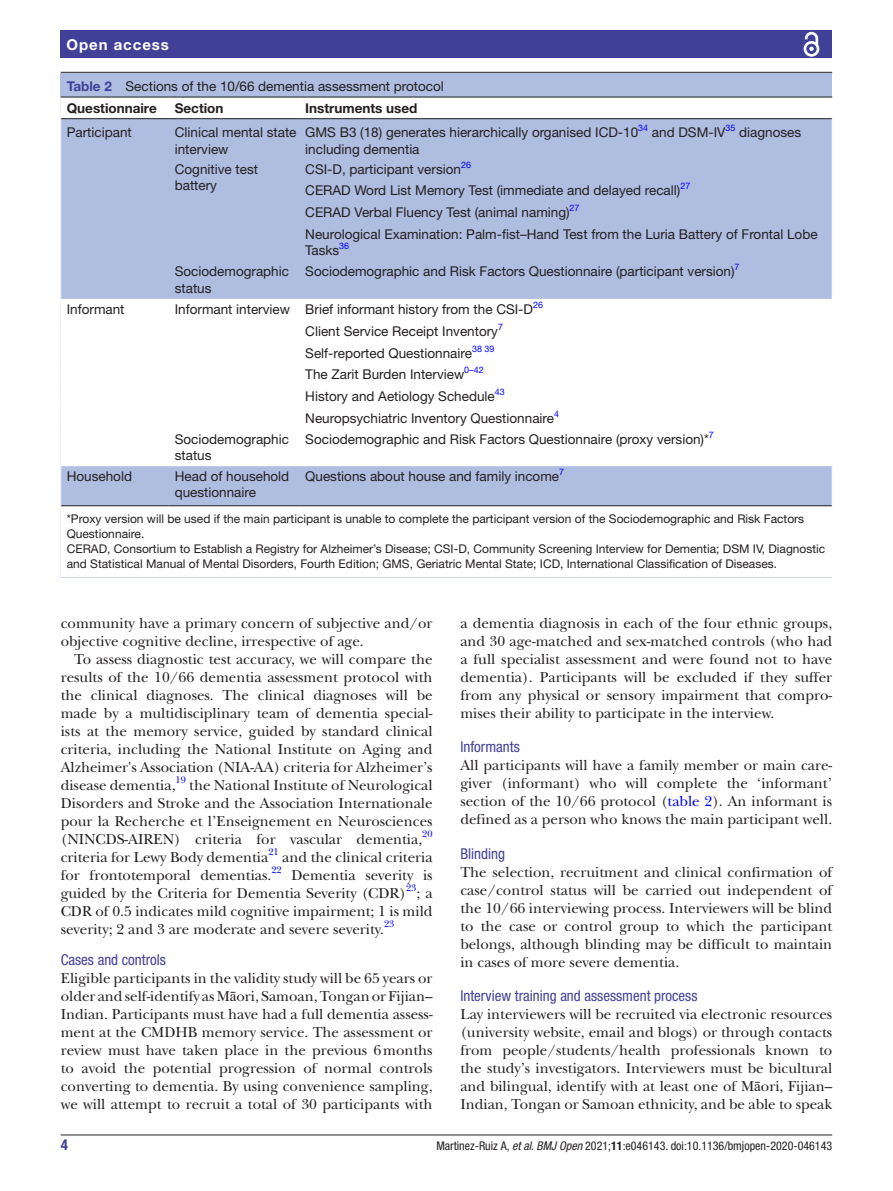
<style>
.page{position:relative;width:893px;height:1191px;background:#fff}
.page>*{position:absolute;margin:0;border:0;box-sizing:border-box;transform-origin:0 0}
.t1{font:15px/18px "New Baskerville";color:#231f20;text-align:justify}
.t2{font:condensed 15px "Helvetica Neue LT Std";color:#414099}
.t3{font:700 15px "Helvetica Neue LT Std";letter-spacing:.065em;color:#fff}
.t4{font:700 condensed 15px "Helvetica Neue LT Std";color:#414099}
.t5{font:13.5px/16.2px "Helvetica Neue LT Std";color:#231f20}
.t6{font:700 13.5px "Helvetica Neue LT Std";color:#231f20}
.t7{font:12px/15px "Helvetica Neue LT Std";color:#231f20}
.t8{font:condensed 12px "Helvetica Neue LT Std";color:#231f20}
.t9{font:9.9px "New Baskerville";color:#00f}
.t10{font:9px "Helvetica Neue LT Std";color:#00f}
.s1{font-weight:700;color:#414099}
.s2{font-weight:700}
.s3{font-family:"Times New Roman"}
.s4{color:#00f}
.s5{font-style:italic}
</style>
<div class="page">
<hr style="left:61px;top:1134px;width:771px;height:1px;background:#231f20">
<div style="left:61px;top:31px;width:771px;height:27px;background:#414099"></div>
<svg style="left:803px;top:31px;width:17px;height:26px"></svg>
<div style="left:61px;top:73px;width:771px;height:504px;background:#afbde1"></div>
<hr style="left:61px;top:72px;width:771px;height:1px;background:#231f20">
<div style="left:61px;top:98px;width:771px;height:479px;background:#fff"></div>
<svg style="left:61px;top:119px;width:771px;height:386px"></svg>
<hr style="left:61px;top:97px;width:108px;height:1px;background:#231f20">
<hr style="left:61px;top:118px;width:108px;height:1px;background:#231f20">
<hr style="left:169px;top:97px;width:130px;height:1px;background:#231f20">
<hr style="left:169px;top:118px;width:130px;height:1px;background:#231f20">
<hr style="left:299px;top:97px;width:533px;height:1px;background:#231f20">
<hr style="left:299px;top:118px;width:533px;height:1px;background:#231f20">
<hr style="left:169px;top:505px;width:130px;height:1px;background:#231f20">
<hr style="left:299px;top:505px;width:533px;height:1px;background:#231f20">
<hr style="left:61px;top:505px;width:108px;height:1px;background:#231f20">
<svg style="left:60px;top:97px;width:1px;height:22px"></svg>
<svg style="left:60px;top:158px;width:1px;height:65px"></svg>
<svg style="left:60px;top:299px;width:1px;height:129px"></svg>
<hr style="left:67px;top:537px;width:765px;height:2px;background:#fff">
<hr style="left:67px;top:567px;width:765px;height:2px;background:#fff">
<p class="t3" style="left:66px;top:35px;width:104px">Open access</p>
<p class="t5" style="left:67px;top:75px;width:379px;line-height:22px"><span class="s1">Table 2</span> Sections of the 10/66 dementia assessment protocol<br><span class="s2">Questionnaire</span></p>
<p class="t6" style="left:175px;top:99px;width:50px">Section</p>
<p class="t6" style="left:305px;top:99px;width:114px">Instruments used</p>
<p class="t5" style="left:67px;top:124px;width:67px">Participant</p>
<p class="t5" style="left:175px;top:124px;width:123px">Clinical mental state interview</p>
<p class="t5" style="left:305px;top:124px;width:497px">GMS B3 (18) generates hierarchically organised ICD-10<sup>34</sup> and DSM-IV<sup>35</sup> diagnoses including dementia</p>
<p class="t5" style="left:175px;top:161px;width:85px">Cognitive test battery</p>
<p class="t5" style="left:305px;top:161px;width:157px">CSI-D, participant version</p>
<p class="t10" style="left:461px;top:159px;width:11px">26</p>
<p class="t5" style="left:305px;top:179px;width:514px;line-height:21.6px">CERAD Word List Memory Test (immediate and delayed recall)<sup>27<br></sup>CERAD Verbal Fluency Test (animal naming)<sup>27<br></sup>Neurological Examination: Palm-fist–Hand Test from the Luria Battery of Frontal Lobe</p>
<p class="t5" style="left:305px;top:242px;width:45px">Tasks<sup>36</sup></p>
<p class="t5" style="left:175px;top:263px;width:116px">Sociodemographic status</p>
<p class="t5" style="left:305px;top:263px;width:436px">Sociodemographic and Risk Factors Questionnaire (participant version)<sup>7</sup></p>
<p class="t5" style="left:67px;top:301px;width:59px">Informant</p>
<p class="t5" style="left:305px;top:298px;width:239px;line-height:21.6px;text-indent:-130px">Informant interview Brief informant history from the CSI-D<sup>26<br></sup>Client Service Receipt Inventory<sup>7<br></sup>Self-reported Questionnaire<sup>38</sup> <sup>39<br></sup>The Zarit Burden Interview</p>
<p class="t10" style="left:464px;top:364px;width:21px">0–42</p>
<p class="t5" style="left:305px;top:388px;width:191px">History and Aetiology Schedule</p>
<p class="t10" style="left:495px;top:386px;width:11px">43</p>
<p class="t5" style="left:305px;top:409px;width:250px">Neuropsychiatric Inventory Questionnaire</p>
<p class="t10" style="left:554px;top:408px;width:6px">4</p>
<p class="t5" style="left:175px;top:431px;width:116px">Sociodemographic status</p>
<p class="t5" style="left:305px;top:431px;width:410px">Sociodemographic and Risk Factors Questionnaire (proxy version)*<sup>7</sup></p>
<p class="t5" style="left:67px;top:467px;width:67px">Household</p>
<p class="t5" style="left:175px;top:467px;width:116px">Head of household questionnaire</p>
<p class="t5" style="left:305px;top:467px;width:260px">Questions about house and family income<sup>7</sup></p>
<p class="t7" style="left:67px;top:511px;width:760px">*Proxy version will be used if the main participant is unable to complete the participant version of the Sociodemographic and Risk Factors Questionnaire.<br>CERAD, Consortium to Establish a Registry for Alzheimer’s Disease; CSI-D, Community Screening Interview for Dementia; DSM IV, Diagnostic and Statistical Manual of Mental Disorders, Fourth Edition; GMS, Geriatric Mental State; ICD, International Classification of Diseases.</p>
<p class="t1" style="left:61px;top:614px;width:373px">community have a primary concern of subjective and/or objective cognitive decline, irrespective of age.</p>
<p class="t1" style="left:61px;top:650px;width:373px;text-indent:14px">To assess diagnostic test accuracy, we will compare the results of the 10/66 dementia assessment protocol with the clinical diagnoses. The clinical diagnoses will be made by a multidisciplinary team of dementia special&shy;ists at the memory service, guided by standard clinical criteria, including the National Institute on Aging and Alzheimer's Association (NIA-AA) criteria for Alzheimer’s disease dementia,</p>
<p class="t9" style="left:176px;top:774px;width:12px">19</p>
<p class="t1" style="left:61px;top:776px;width:373px;text-indent:128px">the National Institute of Neurological Disorders and Stroke and the Association Internationale pour la Recherche et l’Enseignement en Neurosciences (NINCDS-AIREN) criteria for vascular dementia,<sup>20 </sup>criteria for Lewy Body dementia</p>
<p class="t9" style="left:268px;top:846px;width:12px">21</p>
<p class="t1" style="left:282px;top:848px;width:152px">and the clinical criteria</p>
<p class="t1" style="left:61px;top:866px;width:212px">for frontotemporal dementias.</p>
<p class="t9" style="left:271px;top:864px;width:12px">22</p>
<p class="t1" style="left:61px;top:866px;width:373px;text-indent:231px">Dementia severity is guided by the Criteria for Dementia Severity (CDR)</p>
<p class="t9" style="left:406px;top:882px;width:12px">23</p>
<p class="t1" style="left:61px;top:884px;width:373px;text-indent:356px">; a CDR of 0.5 indicates mild cognitive impairment; 1 is mild severity; 2 and 3 are moderate and severe severity.</p>
<p class="t9" style="left:384px;top:918px;width:12px">23</p>
<p class="t2" style="left:61px;top:951px;width:107px">Cases and controls</p>
<p class="t1" style="left:61px;top:969px;width:373px">Eligible participants in the validity study will be 65 years or older and self-identify as M<span class="s3">ā</span>ori, Samoan, Tongan or Fijian– Indian. Participants must have had a full dementia assess&shy;ment at the CMDHB memory service. The assessment or review must have taken place in the previous 6months to avoid the potential progression of normal controls converting to dementia. By using convenience sampling, we will attempt to recruit a total of 30 participants with</p>
<p class="t1" style="left:460px;top:614px;width:373px">a dementia diagnosis in each of the four ethnic groups, and 30 age-matched and sex-matched controls (who had a full specialist assessment and were found not to have dementia). Participants will be excluded if they suffer from any physical or sensory impairment that compro&shy;mises their ability to participate in the interview.</p>
<p class="t2" style="left:460px;top:738px;width:61px">Informants</p>
<p class="t1" style="left:460px;top:756px;width:373px">All participants will have a family member or main care&shy;giver (informant) who will complete the ‘informant’ section of the 10/66 protocol (<span class="s4">table 2</span>). An informant is defined as a person who knows the main participant well.</p>
<p class="t2" style="left:460px;top:844px;width:46px">Blinding</p>
<p class="t1" style="left:460px;top:863px;width:373px">The selection, recruitment and clinical confirmation of case/control status will be carried out independent of the 10/66 interviewing process. Interviewers will be blind to the case or control group to which the participant belongs, although blinding may be difficult to maintain in cases of more severe dementia.</p>
<p class="t2" style="left:460px;top:987px;width:239px">Interview training and assessment process</p>
<p class="t1" style="left:460px;top:1005px;width:373px">Lay interviewers will be recruited via electronic resources (university website, email and blogs) or through contacts from people/students/health professionals known to the study’s investigators. Interviewers must be bicultural and bilingual, identify with at least one of M<span class="s3">ā</span>ori, Fijian– Indian, Tongan or Samoan ethnicity, and be able to speak</p>
<p class="t4" style="left:61px;top:1135px;width:9px">4</p>
<p class="t8" style="left:436px;top:1138px;width:397px">Martinez-Ruiz A, <span class="s5">et al</span>. <span class="s5">BMJ Open</span> 2021;<span class="s2">11</span>:e046143. doi:10.1136/bmjopen-2020-046143</p>
</div>
